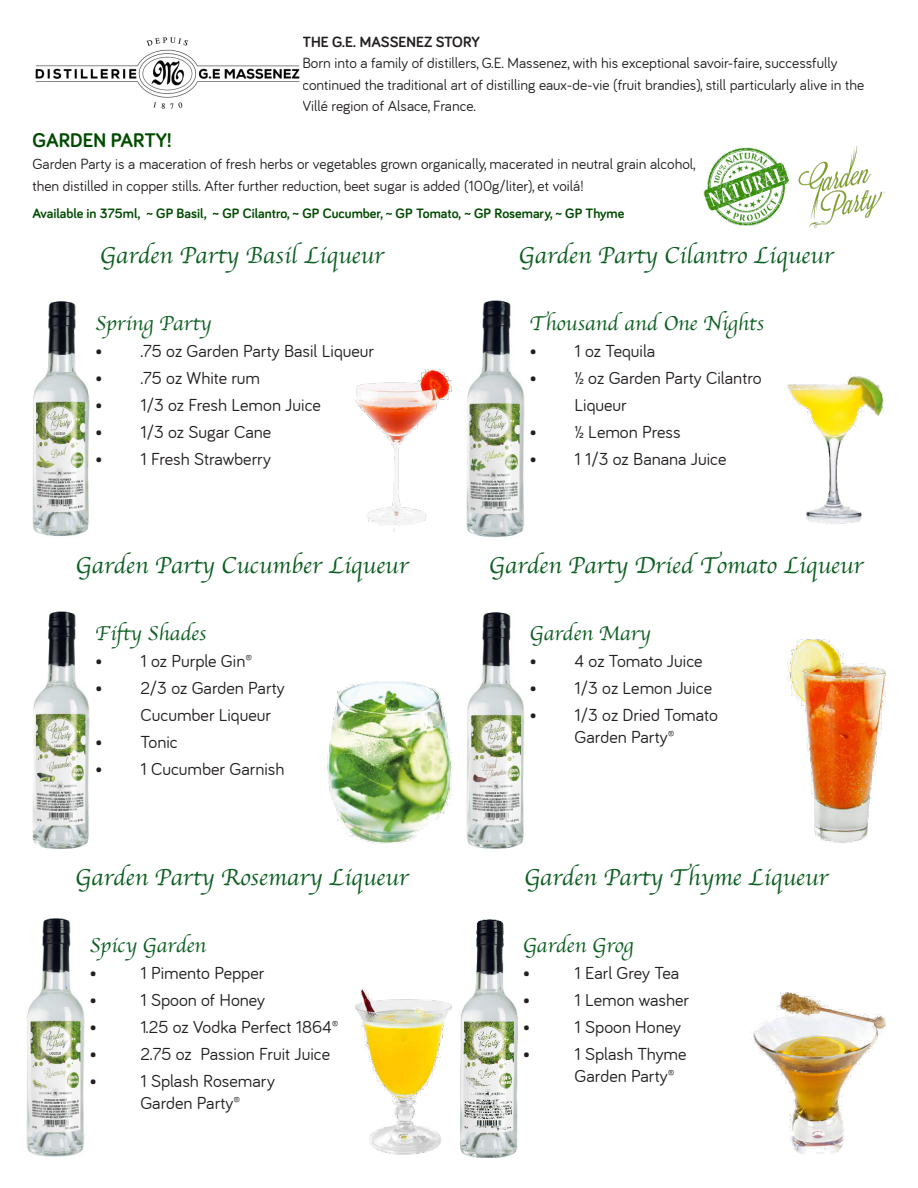
<style>
.page{position:relative;width:918px;height:1188px;background:#fff}
.page>*{position:absolute;margin:0;border:0;box-sizing:border-box;transform-origin:0 0}
.t1{font:24px "Apple Chancery";color:#0d5f22}
.t2{font:21px "Apple Chancery";color:#0d5f22}
.t3{font:700 20.4px "Bariol";color:#004b00}
.t4{font:18px/21.6px "Bariol";color:#231f20}
.t5{font:15.3px/21.6px "Bariol";color:#231f20}
.t6{font:700 15.3px "Bariol";color:#231f20}
.t7{font:700 14.1px "Bariol";color:#004b00}
</style>
<div class="page">
<img style="left:35px;top:37px;width:265px;height:72px">
<img style="left:798px;top:145px;width:87px;height:83px">
<img style="left:703px;top:147px;width:86px;height:80px">
<img style="left:32px;top:301px;width:58px;height:235px">
<img style="left:467px;top:300px;width:57px;height:237px">
<img style="left:32px;top:612px;width:58px;height:237px">
<img style="left:467px;top:612px;width:57px;height:237px">
<img style="left:26px;top:919px;width:58px;height:237px">
<img style="left:461px;top:920px;width:56px;height:237px">
<img style="left:355px;top:370px;width:96px;height:162px">
<img style="left:788px;top:374px;width:97px;height:150px">
<img style="left:327px;top:682px;width:124px;height:162px">
<img style="left:788px;top:639px;width:98px;height:204px">
<img style="left:355px;top:988px;width:96px;height:167px">
<img style="left:753px;top:993px;width:133px;height:161px">
<p class="t6" style="left:302px;top:31px;width:179px">THE G.E. MASSENEZ STORY</p>
<p class="t5" style="left:302px;top:52px;width:537px">Born into a family of distillers, G.E. Massenez, with his exceptional savoir-faire, successfully</p>
<p class="t5" style="left:302px;top:74px;width:563px">continued the traditional art of distilling eaux-de-vie (fruit brandies), still particularly alive in the<br>Villé region of Alsace, France.</p>
<p class="t3" style="left:32px;top:127px;width:141px">GARDEN PARTY!</p>
<p class="t5" style="left:32px;top:153px;width:665px">Garden Party is a maceration of fresh herbs or vegetables grown organically, macerated in neutral grain alcohol,</p>
<p class="t5" style="left:32px;top:175px;width:553px">then distilled in copper stills. After further reduction, beet sugar is added (100g/liter), et voilá!</p>
<p class="t7" style="left:32px;top:203px;width:593px">Available in 375ml, ~ GP Basil, ~ GP Cilantro, ~ GP Cucumber, ~ GP Tomato, ~ GP Rosemary, ~ GP Thyme</p>
<p class="t1" style="left:519px;top:236px;width:316px">Garden Party Cilantro Liqueur</p>
<p class="t2" style="left:529px;top:306px;width:236px">Thousand and One Nights</p>
<p class="t4" style="left:529px;top:340px;width:127px">• 1 oz Tequila</p>
<p class="t4" style="left:575px;top:364px;width:189px;line-height:27px;text-indent:-45px">• ½ oz Garden Party Cilantro<br>Liqueur</p>
<p class="t4" style="left:529px;top:421px;width:153px">• ½ Lemon Press</p>
<p class="t4" style="left:529px;top:448px;width:199px">• 1 1/3 oz Banana Juice</p>
<p class="t1" style="left:100px;top:236px;width:285px">Garden Party Basil Liqueur</p>
<p class="t2" style="left:95px;top:306px;width:118px">Spring Party</p>
<p class="t4" style="left:95px;top:340px;width:281px">• .75 oz Garden Party Basil Liqueur</p>
<p class="t4" style="left:95px;top:367px;width:167px">• .75 oz White rum</p>
<p class="t4" style="left:95px;top:394px;width:227px">• 1/3 oz Fresh Lemon Juice</p>
<p class="t4" style="left:95px;top:421px;width:178px">• 1/3 oz Sugar Cane</p>
<p class="t4" style="left:95px;top:448px;width:178px">• 1 Fresh Strawberry</p>
<p class="t1" style="left:76px;top:546px;width:334px">Garden Party Cucumber Liqueur</p>
<p class="t2" style="left:95px;top:617px;width:113px">Fifty Shades</p>
<p class="t4" style="left:95px;top:651px;width:158px">• 1 oz Purple Gin®</p>
<p class="t4" style="left:140px;top:675px;width:146px;line-height:27px;text-indent:-45px">• 2/3 oz Garden Party<br>Cucumber Liqueur</p>
<p class="t4" style="left:95px;top:732px;width:84px">• Tonic</p>
<p class="t4" style="left:95px;top:759px;width:191px">• 1 Cucumber Garnish</p>
<p class="t1" style="left:75px;top:858px;width:335px">Garden Party Rosemary Liqueur</p>
<p class="t2" style="left:90px;top:929px;width:118px">Spicy Garden</p>
<p class="t4" style="left:90px;top:963px;width:9px">•</p>
<p class="t4" style="left:140px;top:963px;width:126px">1 Pimento Pepper</p>
<p class="t4" style="left:90px;top:990px;width:9px">•</p>
<p class="t4" style="left:140px;top:990px;width:126px">1 Spoon of Honey</p>
<p class="t4" style="left:90px;top:1017px;width:9px">•</p>
<p class="t4" style="left:140px;top:1017px;width:200px">1.25 oz Vodka Perfect 1864®</p>
<p class="t4" style="left:90px;top:1044px;width:9px">•</p>
<p class="t4" style="left:140px;top:1044px;width:191px">2.75 oz Passion Fruit Juice</p>
<p class="t4" style="left:90px;top:1071px;width:9px">•</p>
<p class="t4" style="left:140px;top:1071px;width:136px">1 Splash Rosemary<br>Garden Party®</p>
<p class="t1" style="left:489px;top:546px;width:376px">Garden Party Dried Tomato Liqueur</p>
<p class="t2" style="left:529px;top:617px;width:123px">Garden Mary</p>
<p class="t4" style="left:529px;top:651px;width:175px">• 4 oz Tomato Juice</p>
<p class="t4" style="left:529px;top:678px;width:184px">• 1/3 oz Lemon Juice</p>
<p class="t4" style="left:529px;top:705px;width:190px;text-align:center">• 1/3 oz Dried Tomato<br>Garden Party®</p>
<p class="t1" style="left:524px;top:858px;width:306px">Garden Party Thyme Liqueur</p>
<p class="t2" style="left:523px;top:929px;width:112px">Garden Grog</p>
<p class="t4" style="left:523px;top:963px;width:9px">•</p>
<p class="t4" style="left:575px;top:963px;width:106px">1 Earl Grey Tea</p>
<p class="t4" style="left:523px;top:990px;width:9px">•</p>
<p class="t4" style="left:575px;top:990px;width:116px">1 Lemon washer</p>
<p class="t4" style="left:523px;top:1017px;width:9px">•</p>
<p class="t4" style="left:575px;top:1017px;width:108px">1 Spoon Honey</p>
<p class="t4" style="left:523px;top:1044px;width:9px">•</p>
<p class="t4" style="left:575px;top:1044px;width:114px">1 Splash Thyme<br>Garden Party®</p>
</div>
